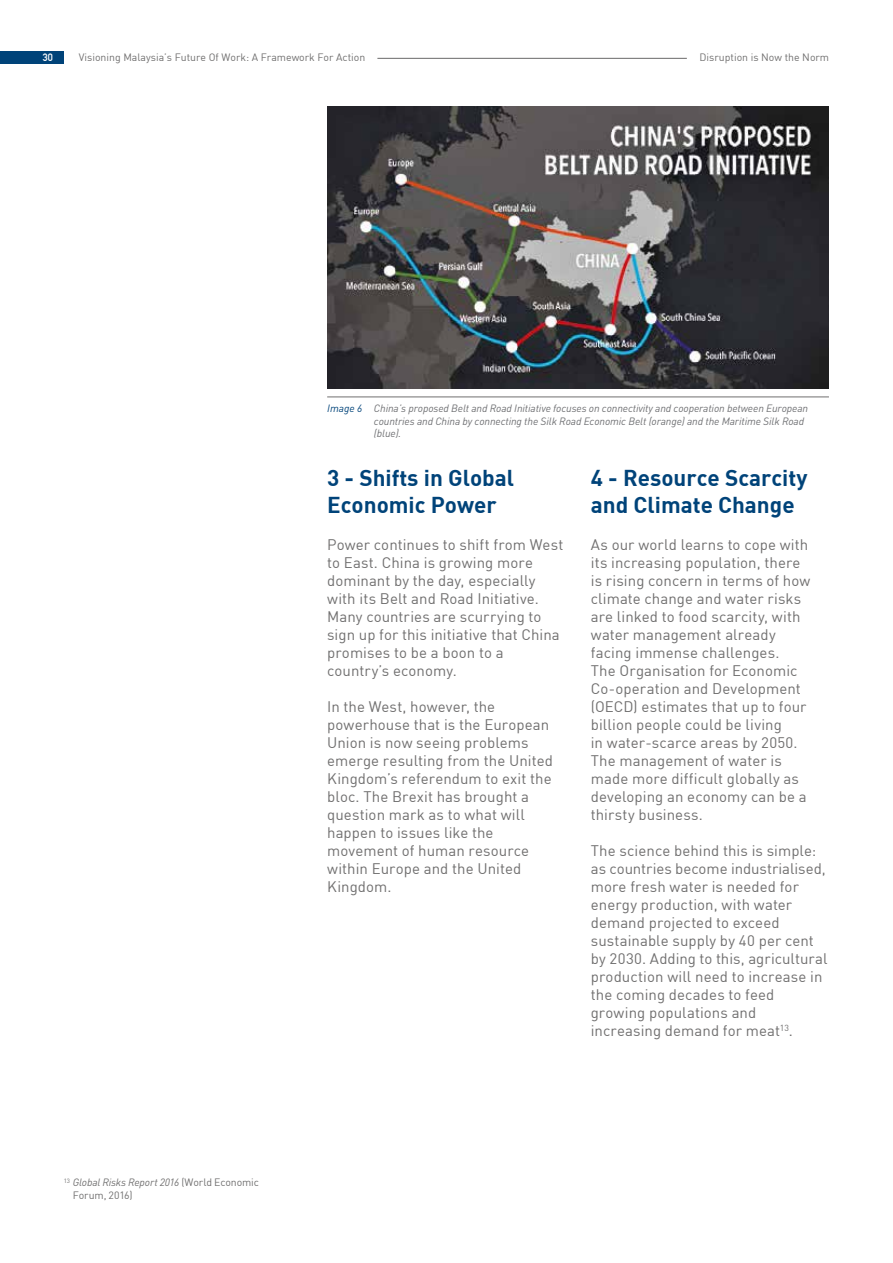
<style>
.page{position:relative;width:893px;height:1263px;background:#fff}
.page>*{position:absolute;margin:0;border:0;box-sizing:border-box;transform-origin:0 0}
.t1{font:22.5px/27px "DIN Bold";color:#004379}
.t2{font:15px/18px "DIN";letter-spacing:.005em;color:#706f6f}
.t3{font:italic 10.5px/12.6px "DIN";letter-spacing:-.01em;color:#6e6f72}
.t4{font:10.5px/12.6px "DIN";color:#706f6f}
.t5{font:700 10.5px "DIN Alternate";color:#fff}
.s1{font-style:italic}
.s2{color:#004379}
</style>
<div class="page">
<hr style="left:377px;top:58px;width:310px;height:1px;background:#706f6f">
<div style="left:0;top:51px;width:64px;height:13px;background:#004379"></div>
<img style="left:327px;top:106px;width:502px;height:283px">
<hr style="left:327px;top:396px;width:502px;height:1px;background:#706f6f">
<p class="t5" style="left:43px;top:49px;width:12px">30</p>
<p class="t4" style="left:79px;top:51px;width:288px">Visioning Malaysia’s Future Of Work: A Framework For Action</p>
<p class="t4" style="left:700px;top:51px;width:131px">Disruption is Now the Norm</p>
<p class="t4" style="left:73px;top:1176px;width:188px;text-indent:-9px"><sup>13</sup> <span class="s1">Global Risks Report 2016</span> (World Economic<br>Forum, 2016)</p>
<p class="t3" style="left:374px;top:402px;width:436px;text-indent:-47px"><span class="s2">Image 6</span> China’s proposed Belt and Road Initiative focuses on connectivity and cooperation between European countries and China by connecting the Silk Road Economic Belt (orange) and the Maritime Silk Road (blue).</p>
<h1 class="t1" style="left:327px;top:463px;width:188px">3 - Shifts in Global<br>Economic Power</h1>
<p class="t2" style="left:327px;top:536px;width:238px">Power continues to shift from West to East. China is growing more dominant by the day, especially with its Belt and Road Initiative.<br>Many countries are scurrying to sign up for this initiative that China promises to be a boon to a country’s economy.</p>
<p class="t2" style="left:327px;top:698px;width:227px">In the West, however, the powerhouse that is the European<br>Union is now seeing problems emerge resulting from the United<br>Kingdom’s referendum to exit the bloc. The Brexit has brought a question mark as to what will happen to issues like the movement of human resource within Europe and the United<br>Kingdom.</p>
<h1 class="t1" style="left:591px;top:463px;width:218px">4 - Resource Scarcity and Climate Change</h1>
<p class="t2" style="left:591px;top:536px;width:221px">As our world learns to cope with its increasing population, there is rising concern in terms of how climate change and water risks are linked to food scarcity, with water management already facing immense challenges.<br>The Organisation for Economic<br>Co-operation and Development (OECD) estimates that up to four billion people could be living<br>in water-scarce areas by 2050.<br>The management of water is made more difficult globally as developing an economy can be a thirsty business.</p>
<p class="t2" style="left:591px;top:842px;width:238px">The science behind this is simple: as countries become industrialised, more fresh water is needed for energy production, with water demand projected to exceed sustainable supply by 40 per cent by 2030. Adding to this, agricultural production will need to increase in the coming decades to feed growing populations and increasing demand for meat<sup>13</sup>.</p>
</div>
